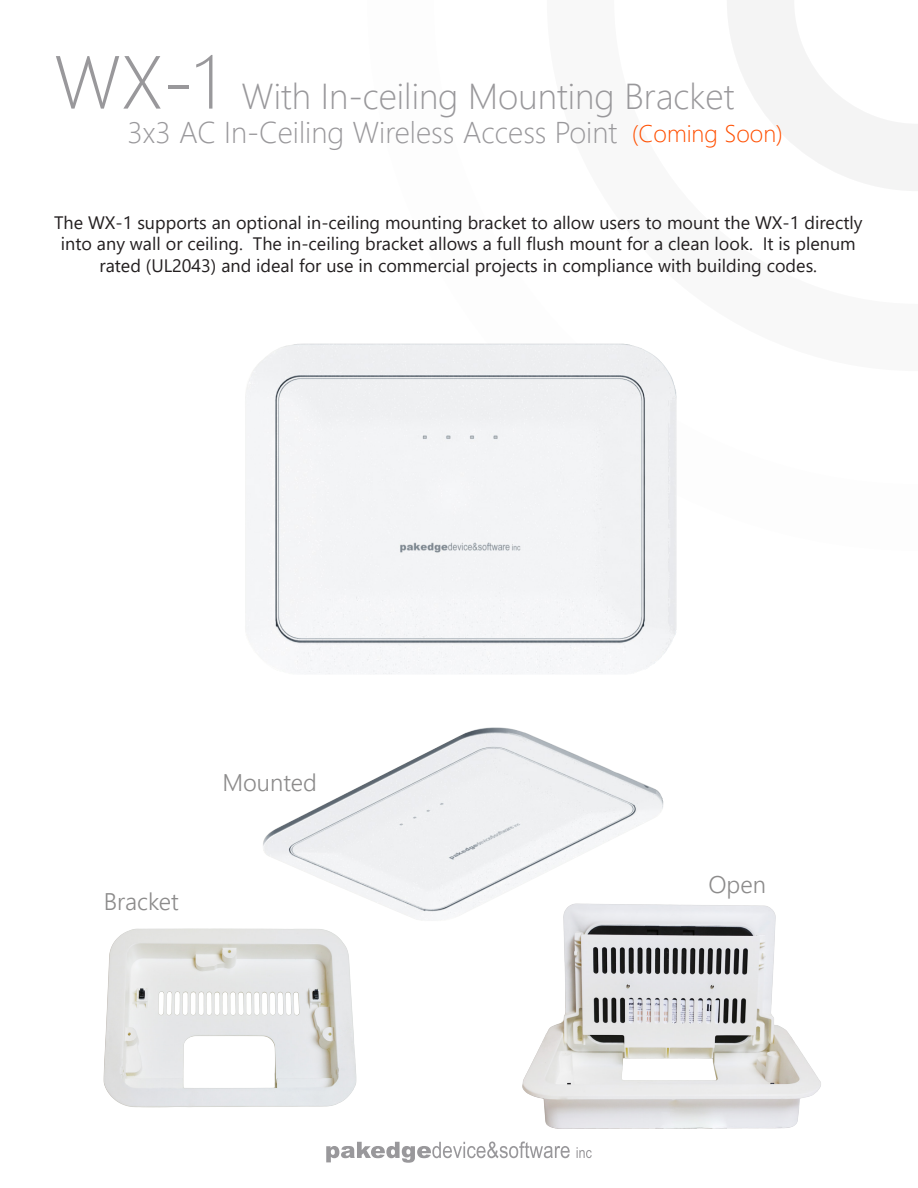
<style>
.page{position:relative;width:918px;height:1188px;background:#fff}
.page>*{position:absolute;margin:0;border:0;box-sizing:border-box;transform-origin:0 0}
.t1{font:300 75px "Segoe UI";color:#99989b}
.t2{font:300 36px "Segoe UI";color:#99989b}
.t3{font:300 30px "Segoe UI";color:#99989b}
.t4{font:300 24px "Segoe UI";color:#8c8b8b}
.t5{font:300 24px "Segoe UI";color:#ff4f00}
.t6{font:18px/21.6px "Segoe UI";color:#231f20;text-align:center}
</style>
<div class="page">
<svg style="left:727px;top:0;width:191px;height:191px"></svg>
<svg style="left:326px;top:1141px;width:244px;height:22px"></svg>
<svg style="left:577px;top:1147px;width:15px;height:11px"></svg>
<img style="left:263px;top:727px;width:401px;height:194px">
<img style="left:245px;top:343px;width:432px;height:331px">
<img style="left:522px;top:902px;width:299px;height:227px">
<img style="left:104px;top:928px;width:253px;height:179px">
<p class="t1" style="left:54px;top:22px;width:167px">WX-1</p>
<p class="t3" style="left:127px;top:108px;width:491px">3x3 AC In-Ceiling Wireless Access Point</p>
<p class="t2" style="left:242px;top:67px;width:494px">With In-ceiling Mounting Bracket</p>
<p class="t5" style="left:632px;top:114px;width:153px">(Coming Soon)</p>
<p class="t6" style="left:54px;top:211px;width:810px">The WX-1 supports an optional in-ceiling mounting bracket to allow users to mount the WX-1 directly into any wall or ceiling. The in-ceiling bracket allows a full flush mount for a clean look. It is plenum rated (UL2043) and ideal for use in commercial projects in compliance with building codes.</p>
<p class="t4" style="left:104px;top:884px;width:77px">Bracket</p>
<p class="t4" style="left:222px;top:764px;width:96px">Mounted</p>
<p class="t4" style="left:708px;top:866px;width:59px">Open</p>
</div>
